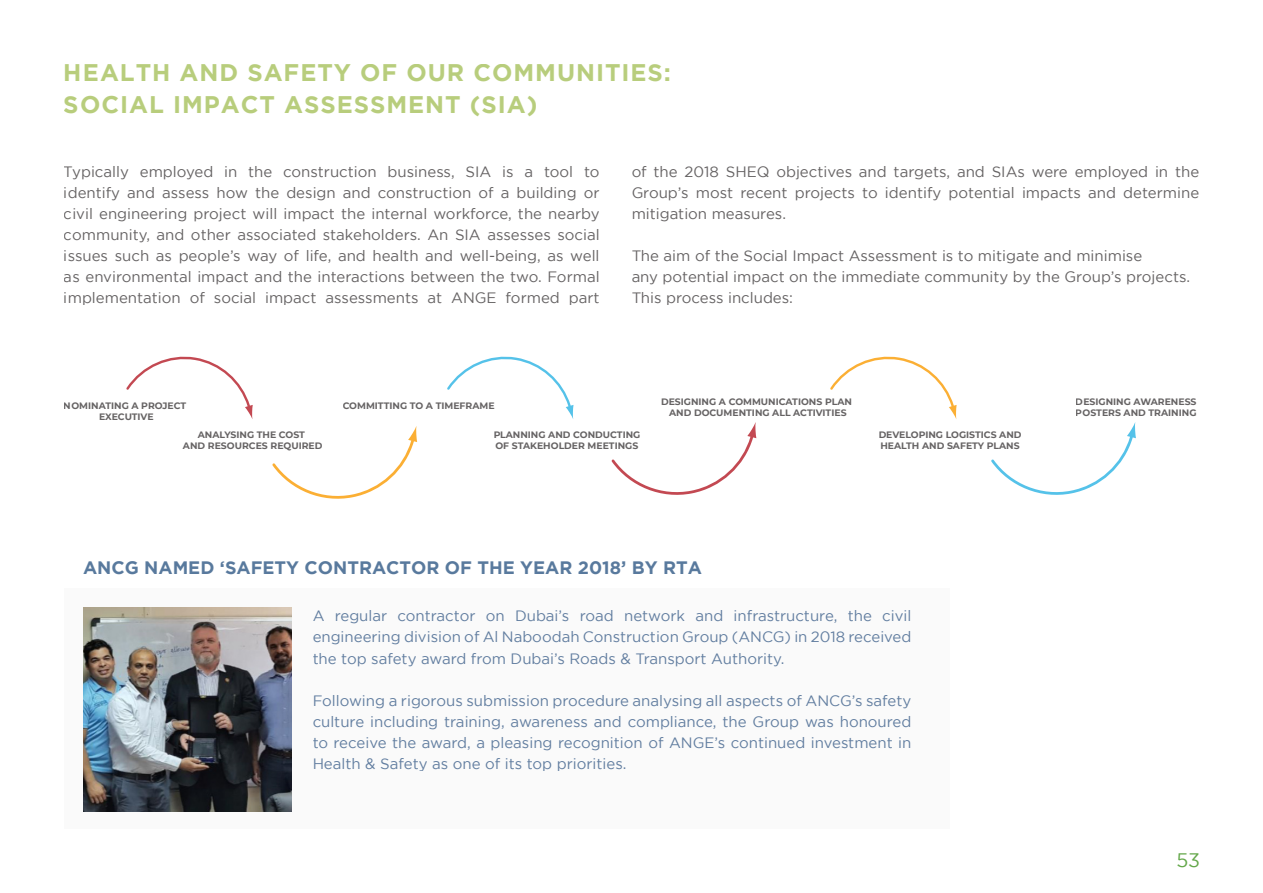
<style>
.page{position:relative;width:1263px;height:893px;background:#fff}
.page>*{position:absolute;margin:0;border:0;box-sizing:border-box;transform-origin:0 0}
.t1{font:700 24px/31.5px "Gotham";letter-spacing:.04em;color:#b0c86e}
.t2{font:19.5px "Gotham";color:#63a749}
.t3{font:700 18px "Gotham";color:#114073}
.t4{font:15px/21px "Gotham";color:#231f20;text-align:justify}
.t5{font:15px/21px "Gotham";color:#204879;text-align:justify}
.t6{font:700 9.3px/11.1px "Montserrat";color:#231f20;text-align:center}
</style>
<div class="page">
<div style="left:64px;top:588px;width:886px;height:241px;background:#fafafa"></div>
<img style="left:83px;top:607px;width:208px;height:204px">
<svg style="left:126px;top:356px;width:127px;height:63px"></svg>
<svg style="left:447px;top:356px;width:126px;height:63px"></svg>
<svg style="left:272px;top:426px;width:145px;height:73px"></svg>
<svg style="left:830px;top:356px;width:127px;height:63px"></svg>
<svg style="left:611px;top:422px;width:145px;height:73px"></svg>
<svg style="left:991px;top:422px;width:145px;height:73px"></svg>
<h1 class="t1" style="left:64px;top:56px;width:609px">HEALTH AND SAFETY OF OUR COMMUNITIES:<br>SOCIAL IMPACT ASSESSMENT (SIA)</h1>
<p class="t4" style="left:64px;top:160px;width:537px">Typically employed in the construction business, SIA is a tool to identify and assess how the design and construction of a building or civil engineering project will impact the internal workforce, the nearby community, and other associated stakeholders. An SIA assesses social issues such as people’s way of life, and health and well-being, as well as environmental impact and the interactions between the two. Formal implementation of social impact assessments at ANGE formed part</p>
<p class="t4" style="left:631px;top:160px;width:569px">of the 2018 SHEQ objectives and targets, and SIAs were employed in the Group’s most recent projects to identify potential impacts and determine mitigation measures.</p>
<p class="t4" style="left:631px;top:244px;width:560px;text-align:left">The aim of the Social Impact Assessment is to mitigate and minimise<br>any potential impact on the immediate community by the Group’s projects.<br>This process includes:</p>
<p class="t6" style="left:343px;top:400px;width:153px">COMMITTING TO A TIMEFRAME</p>
<p class="t6" style="left:661px;top:396px;width:192px">DESIGNING A COMMUNICATIONS PLAN<br>AND DOCUMENTING ALL ACTIVITIES</p>
<p class="t6" style="left:1076px;top:396px;width:122px;text-align:left">DESIGNING AWARENESS<br>POSTERS AND TRAINING</p>
<p class="t6" style="left:64px;top:400px;width:124px">NOMINATING A PROJECT<br>EXECUTIVE</p>
<p class="t6" style="left:183px;top:429px;width:141px">ANALYSING THE COST<br>AND RESOURCES REQUIRED</p>
<p class="t6" style="left:493px;top:429px;width:148px;text-align:left">PLANNING AND CONDUCTING<br>OF STAKEHOLDER MEETINGS</p>
<p class="t6" style="left:878px;top:429px;width:144px;text-align:left">DEVELOPING LOGISTICS AND<br>HEALTH AND SAFETY PLANS</p>
<p class="t3" style="left:83px;top:557px;width:620px">ANCG NAMED ‘SAFETY CONTRACTOR OF THE YEAR 2018’ BY RTA</p>
<p class="t5" style="left:313px;top:605px;width:600px">A regular contractor on Dubai’s road network and infrastructure, the civil engineering division of Al Naboodah Construction Group (ANCG) in 2018 received the top safety award from Dubai’s Roads &amp; Transport Authority.</p>
<p class="t5" style="left:313px;top:689px;width:600px">Following a rigorous submission procedure analysing all aspects of ANCG’s safety culture including training, awareness and compliance, the Group was honoured to receive the award, a pleasing recognition of ANGE’s continued investment in Health &amp; Safety as one of its top priorities.</p>
<p class="t2" style="left:1176px;top:850px;width:25px">53</p>
</div>
